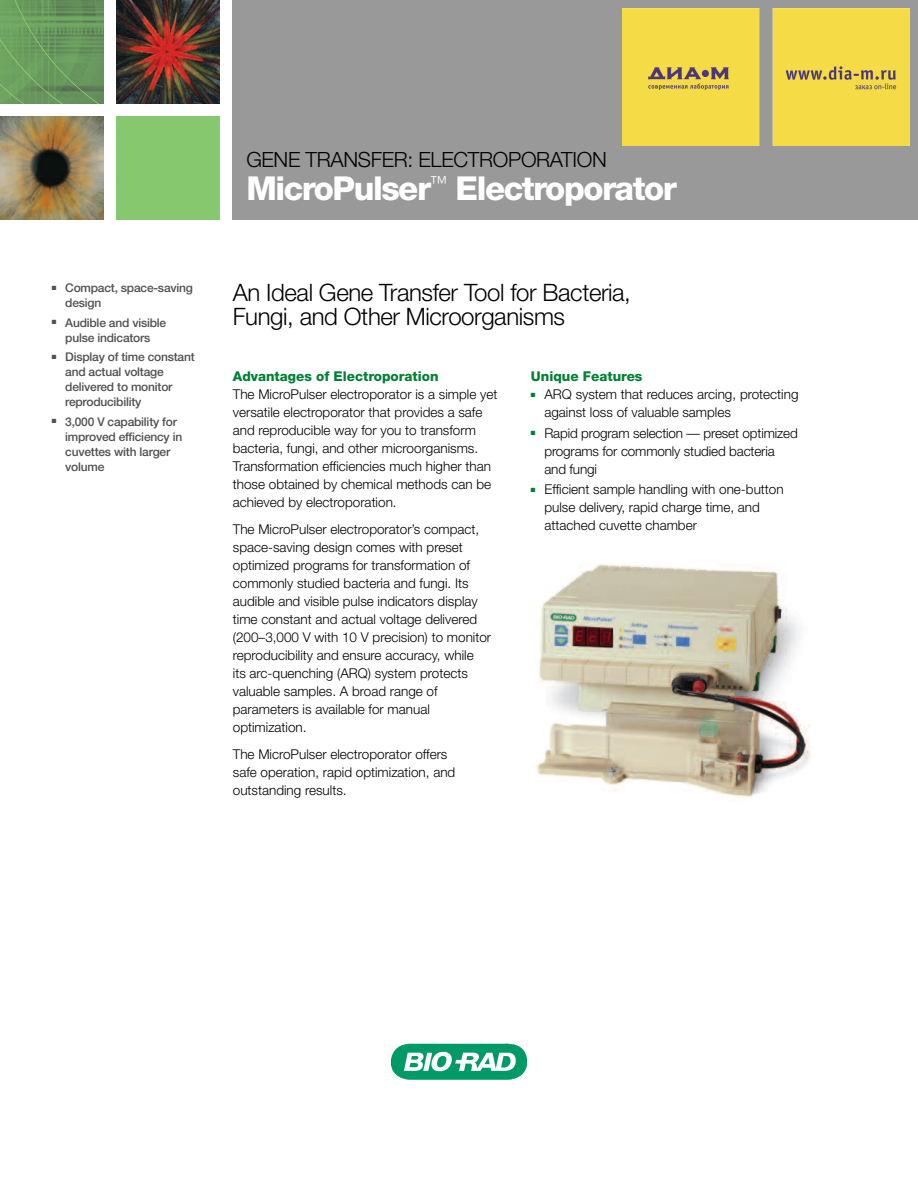
<style>
.page{position:relative;width:918px;height:1188px;background:#fff}
.page>*{position:absolute;margin:0;border:0;box-sizing:border-box;transform-origin:0 0}
.t1{font:800 33px "Helvetica Neue";letter-spacing:-.045em;color:#fff}
.t2{font:300 24px/24px "Helvetica Neue";letter-spacing:-.015em;color:#000}
.t3{font:300 21px "Helvetica Neue";letter-spacing:-.015em;color:#000}
.t4{font:300 13.5px/18px "Helvetica Neue";color:#000}
.t5{font:800 13.5px "Helvetica Neue";color:#008034}
.t6{font:500 12px/15px "Helvetica Neue";letter-spacing:-.015em;color:#525051}
</style>
<div class="page">
<img style="left:0;top:0;width:103px;height:103px">
<div style="left:233px;top:0;width:685px;height:220px;background:#999"></div>
<img style="left:116px;top:0;width:104px;height:103px">
<img style="left:0;top:116px;width:103px;height:104px">
<svg style="left:391px;top:1044px;width:136px;height:36px"></svg>
<img style="left:536px;top:564px;width:274px;height:233px">
<img style="left:623px;top:9px;width:286px;height:136px">
<p class="t6" style="left:65px;top:281px;width:129px;text-indent:-14px">■ Compact, space-saving design</p>
<p class="t6" style="left:52px;top:316px;width:116px;text-align:center">■ Audible and visible pulse indicators</p>
<p class="t6" style="left:65px;top:351px;width:131px;text-indent:-14px">■ Display of time constant and actual voltage delivered to monitor reproducibility</p>
<p class="t6" style="left:65px;top:415px;width:119px;text-indent:-14px">■ 3,000 V capability for improved efficiency in cuvettes with larger volume</p>
<h3 class="t3" style="left:246px;top:152px;width:362px">GENE TRANSFER: ELECTROPORATION</h3>
<h1 class="t1" style="left:246px;top:176px;width:432px">MicroPulser<sup>™</sup> Electroporator</h1>
<h2 class="t2" style="left:233px;top:282px;width:400px">An Ideal Gene Transfer Tool for Bacteria,<br>Fungi, and Other Microorganisms</h2>
<p class="t5" style="left:233px;top:372px;width:207px">Advantages of Electroporation</p>
<p class="t4" style="left:233px;top:387px;width:266px">The MicroPulser electroporator is a simple yet versatile electroporator that provides a safe and reproducible way for you to transform bacteria, fungi, and other microorganisms.<br>Transformation efficiencies much higher than those obtained by chemical methods can be achieved by electroporation.</p>
<p class="t4" style="left:233px;top:522px;width:260px">The MicroPulser electroporator’s compact, space-saving design comes with preset optimized programs for transformation of commonly studied bacteria and fungi. Its audible and visible pulse indicators display time constant and actual voltage delivered (200–3,000 V with 10 V precision) to monitor reproducibility and ensure accuracy, while<br>its arc-quenching (ARQ) system protects valuable samples. A broad range of parameters is available for manual optimization.</p>
<p class="t4" style="left:233px;top:747px;width:224px">The MicroPulser electroporator offers safe operation, rapid optimization, and outstanding results.</p>
<p class="t5" style="left:531px;top:372px;width:113px">Unique Features</p>
<p class="t4" style="left:544px;top:387px;width:256px;text-indent:-14px"><sup>■</sup> ARQ system that reduces arcing, protecting against loss of valuable samples</p>
<p class="t4" style="left:544px;top:425px;width:255px;text-indent:-14px"><sup>■</sup> Rapid program selection — preset optimized programs for commonly studied bacteria and fungi</p>
<p class="t4" style="left:544px;top:481px;width:241px;text-indent:-14px"><sup>■</sup> Efficient sample handling with one-button pulse delivery, rapid charge time, and attached cuvette chamber</p>
</div>
